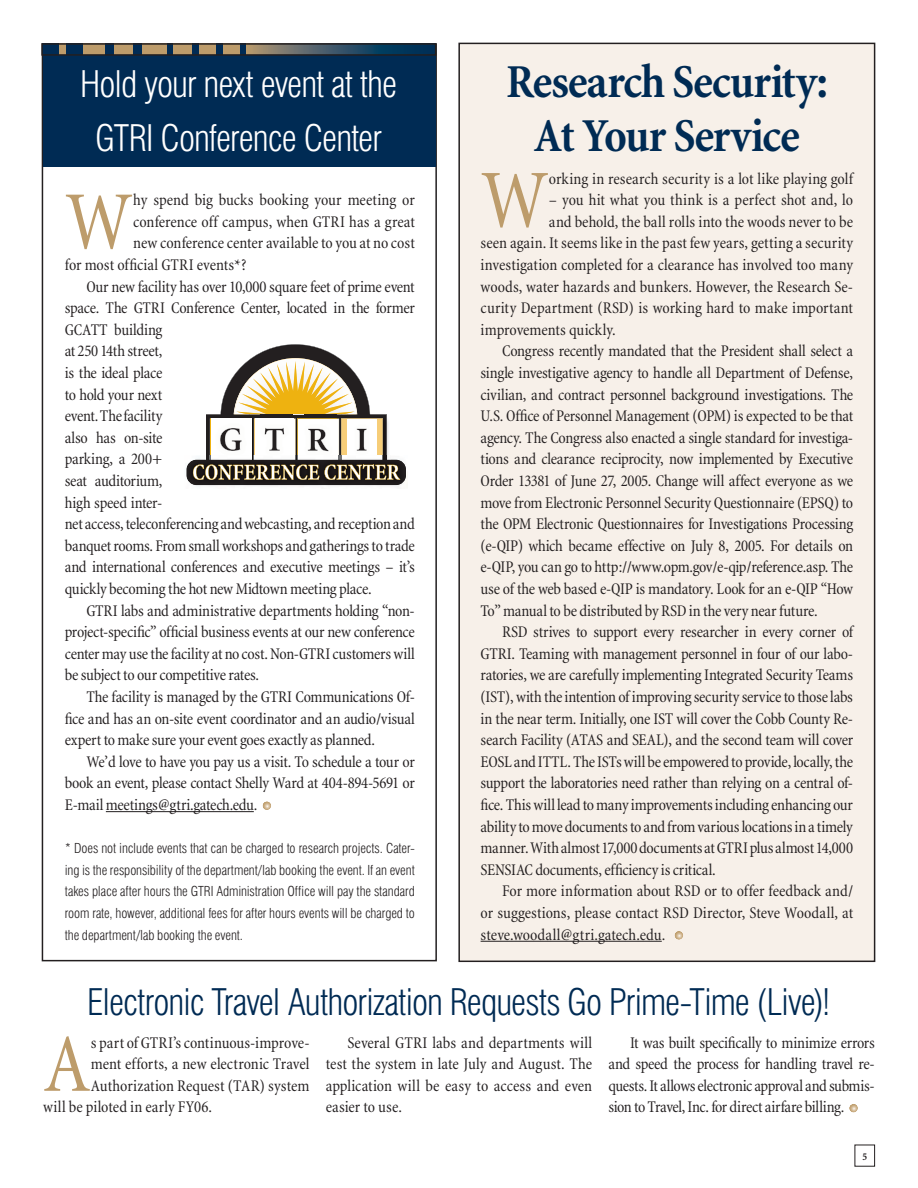
<style>
.page{position:relative;width:918px;height:1188px;background:#fff}
.page>*{position:absolute;margin:0;border:0;box-sizing:border-box;transform-origin:0 0}
.t1{font:condensed 84.15px "Minion";color:#bd9c6b}
.t2{font:700 condensed 48px/54px "Minion";letter-spacing:-.025em;color:#002b54;text-align:center}
.t3{font:300 condensed 36px "Swiss 721 BT";letter-spacing:-.03em;color:#002b54}
.t4{font:300 condensed 36px/54px "Swiss 721 BT";letter-spacing:-.025em;color:#fff;text-align:center}
.t5{font:condensed 16.5px/21.6px "Minion";letter-spacing:-.015em;color:#231f20;text-align:justify}
.t6{font:condensed 16.5px "Minion";letter-spacing:.005em;color:#231f20}
.t7{font:300 condensed 13.5px/21.6px "Swiss 721 BT";letter-spacing:-.005em;color:#231f20;text-align:justify}
.t8{font:700 condensed 10.5px "Minion";color:#231f20}
</style>
<div class="page">
<div style="left:459px;top:43px;width:416px;height:918px;background:#f7f0e9"></div>
<div style="left:458px;top:43px;width:417px;height:919px;border:2px solid #231f20"></div>
<div style="left:43px;top:43px;width:393px;height:124px;background:#002b54"></div>
<hr style="left:106px;top:811px;width:148px;height:1px;background:#231f20">
<svg style="left:263px;top:801px;width:8px;height:9px"></svg>
<img style="left:187px;top:460px;width:219px;height:25px">
<svg style="left:193px;top:344px;width:207px;height:136px"></svg>
<hr style="left:481px;top:941px;width:181px;height:1px;background:#231f20">
<svg style="left:675px;top:931px;width:8px;height:9px"></svg>
<svg style="left:246px;top:46px;width:158px;height:7px"></svg>
<div style="left:42px;top:44px;width:203px;height:11px;background:#bd9c6b"></div>
<div style="left:42px;top:44px;width:17px;height:11px;background:#002b54"></div>
<div style="left:66px;top:44px;width:17px;height:11px;background:#002b54"></div>
<div style="left:105px;top:44px;width:9px;height:11px;background:#002b54"></div>
<div style="left:133px;top:44px;width:9px;height:11px;background:#002b54"></div>
<div style="left:167px;top:44px;width:6px;height:11px;background:#002b54"></div>
<div style="left:192px;top:44px;width:7px;height:11px;background:#002b54"></div>
<div style="left:217px;top:44px;width:6px;height:11px;background:#002b54"></div>
<div style="left:240px;top:44px;width:5px;height:11px;background:#002b54"></div>
<div style="left:41px;top:43px;width:395px;height:13px;border:2px solid #231f20"></div>
<svg style="left:849px;top:1104px;width:9px;height:8px"></svg>
<h3 class="t4" style="left:80px;top:57px;width:318px">Hold your next event at the<br>GTRI Conference Center</h3>
<h1 class="t1" style="left:65px;top:178px;width:70px">W</h1>
<p class="t5" style="left:133px;top:190px;width:283px">hy spend big bucks booking your meeting or</p>
<p class="t5" style="left:133px;top:211px;width:283px">conference off campus, when GTRI has a great</p>
<p class="t5" style="left:133px;top:233px;width:283px">new conference center available to you at no cost</p>
<p class="t5" style="left:65px;top:254px;width:183px">for most official GTRI events*?</p>
<p class="t5" style="left:86px;top:276px;width:330px">Our new facility has over 10,000 square feet of prime event</p>
<p class="t5" style="left:65px;top:298px;width:352px">space. The GTRI Conference Center, located in the former</p>
<p class="t5" style="left:65px;top:319px;width:99px">GCATT building</p>
<p class="t5" style="left:65px;top:341px;width:99px">at 250 14th street,</p>
<p class="t5" style="left:65px;top:362px;width:99px">is the ideal place</p>
<p class="t5" style="left:65px;top:384px;width:99px">to hold your next</p>
<p class="t5" style="left:65px;top:406px;width:99px">event. The facility</p>
<p class="t5" style="left:65px;top:427px;width:99px">also has on-site</p>
<p class="t5" style="left:65px;top:449px;width:99px">parking, a 200+</p>
<p class="t5" style="left:65px;top:470px;width:99px">seat auditorium,</p>
<p class="t5" style="left:65px;top:492px;width:99px">high speed inter-</p>
<p class="t5" style="left:65px;top:514px;width:352px">net access, teleconferencing and webcasting, and reception and</p>
<p class="t5" style="left:65px;top:535px;width:352px">banquet rooms. From small workshops and gatherings to trade</p>
<p class="t5" style="left:65px;top:557px;width:352px">and international conferences and executive meetings – it’s</p>
<p class="t5" style="left:65px;top:578px;width:308px">quickly becoming the hot new Midtown meeting place.</p>
<p class="t5" style="left:86px;top:600px;width:330px">GTRI labs and administrative departments holding “non-</p>
<p class="t5" style="left:65px;top:622px;width:352px">project-specific” official business events at our new conference</p>
<p class="t5" style="left:65px;top:643px;width:352px">center may use the facility at no cost. Non-GTRI customers will</p>
<p class="t5" style="left:65px;top:665px;width:196px">be subject to our competitive rates.</p>
<p class="t5" style="left:86px;top:686px;width:330px">The facility is managed by the GTRI Communications Of-</p>
<p class="t5" style="left:65px;top:708px;width:352px">fice and has an on-site event coordinator and an audio/visual</p>
<p class="t5" style="left:65px;top:730px;width:312px">expert to make sure your event goes exactly as planned.</p>
<p class="t5" style="left:86px;top:751px;width:330px">We’d love to have you pay us a visit. To schedule a tour or</p>
<p class="t5" style="left:65px;top:773px;width:352px">book an event, please contact Shelly Ward at 404-894-5691 or</p>
<p class="t5" style="left:65px;top:794px;width:194px">E-mail meetings@gtri.gatech.edu.</p>
<p class="t7" style="left:65px;top:837px;width:352px">* Does not include events that can be charged to research projects. Cater&shy;ing is the responsibility of the department/lab booking the event. If an event takes place after hours the GTRI Administration Office will pay the standard room rate, however, additional fees for after hours events will be charged to the department/lab booking the event.</p>
<h2 class="t2" style="left:506px;top:56px;width:323px">Research Security:<br>At Your Service</h2>
<h1 class="t1" style="left:481px;top:157px;width:70px">W</h1>
<p class="t6" style="left:549px;top:170px;width:306px">orking in research security is a lot like playing golf</p>
<p class="t5" style="left:549px;top:190px;width:306px">– you hit what you think is a perfect shot and, lo</p>
<p class="t5" style="left:549px;top:211px;width:306px">and behold, the ball rolls into the woods never to be</p>
<p class="t6" style="left:481px;top:235px;width:374px">seen again. It seems like in the past few years, getting a security</p>
<p class="t5" style="left:481px;top:254px;width:374px">investigation completed for a clearance has involved too many</p>
<p class="t5" style="left:481px;top:276px;width:374px">woods, water hazards and bunkers. However, the Research Se-</p>
<p class="t6" style="left:481px;top:299px;width:374px">curity Department (RSD) is working hard to make important</p>
<p class="t5" style="left:481px;top:319px;width:137px">improvements quickly.</p>
<p class="t5" style="left:502px;top:341px;width:353px">Congress recently mandated that the President shall select a</p>
<p class="t5" style="left:481px;top:362px;width:374px">single investigative agency to handle all Department of Defense,</p>
<p class="t5" style="left:481px;top:384px;width:374px">civilian, and contract personnel background investigations. The</p>
<p class="t5" style="left:481px;top:406px;width:374px">U.S. Office of Personnel Management (OPM) is expected to be that</p>
<p class="t5" style="left:481px;top:427px;width:374px">agency. The Congress also enacted a single standard for investiga-</p>
<p class="t5" style="left:481px;top:449px;width:374px">tions and clearance reciprocity, now implemented by Executive</p>
<p class="t5" style="left:481px;top:470px;width:374px">Order 13381 of June 27, 2005. Change will affect everyone as we</p>
<p class="t5" style="left:481px;top:492px;width:374px">move from Electronic Personnel Security Questionnaire (EPSQ) to</p>
<p class="t5" style="left:481px;top:514px;width:374px">the OPM Electronic Questionnaires for Investigations Processing</p>
<p class="t5" style="left:481px;top:535px;width:374px">(e-QIP) which became effective on July 8, 2005. For details on</p>
<p class="t5" style="left:481px;top:557px;width:374px">e-QIP, you can go to http://www.opm.gov/e-qip/reference.asp. The</p>
<p class="t5" style="left:481px;top:578px;width:374px">use of the web based e-QIP is mandatory. Look for an e-QIP “How</p>
<p class="t5" style="left:481px;top:600px;width:339px">To” manual to be distributed by RSD in the very near future.</p>
<p class="t5" style="left:502px;top:622px;width:352px">RSD strives to support every researcher in every corner of</p>
<p class="t5" style="left:481px;top:643px;width:374px">GTRI. Teaming with management personnel in four of our labo-</p>
<p class="t5" style="left:481px;top:665px;width:374px">ratories, we are carefully implementing Integrated Security Teams</p>
<p class="t5" style="left:481px;top:686px;width:374px">(IST), with the intention of improving security service to those labs</p>
<p class="t5" style="left:481px;top:708px;width:374px">in the near term. Initially, one IST will cover the Cobb County Re-</p>
<p class="t5" style="left:481px;top:730px;width:374px">search Facility (ATAS and SEAL), and the second team will cover</p>
<p class="t5" style="left:481px;top:751px;width:374px">EOSL and ITTL. The ISTs will be empowered to provide, locally, the</p>
<p class="t5" style="left:481px;top:773px;width:374px">support the laboratories need rather than relying on a central of-</p>
<p class="t5" style="left:481px;top:794px;width:374px">fice. This will lead to many improvements including enhancing our</p>
<p class="t5" style="left:481px;top:816px;width:374px">ability to move documents to and from various locations in a timely</p>
<p class="t5" style="left:481px;top:838px;width:374px">manner. With almost 17,000 documents at GTRI plus almost 14,000</p>
<p class="t5" style="left:481px;top:859px;width:237px">SENSIAC documents, efficiency is critical.</p>
<p class="t5" style="left:502px;top:881px;width:352px">For more information about RSD or to offer feedback and/</p>
<p class="t6" style="left:481px;top:904px;width:374px">or suggestions, please contact RSD Director, Steve Woodall, at</p>
<p class="t6" style="left:481px;top:926px;width:186px">steve.woodall@gtri.gatech.edu.</p>
<h3 class="t3" style="left:87px;top:981px;width:745px">Electronic Travel Authorization Requests Go Prime-Time (Live)!</h3>
<h1 class="t1" style="left:43px;top:1021px;width:49px">A</h1>
<p class="t5" style="left:91px;top:1032px;width:220px">s part of GTRI’s continuous-improve-</p>
<p class="t5" style="left:91px;top:1054px;width:220px">ment efforts, a new electronic Travel</p>
<p class="t5" style="left:91px;top:1075px;width:220px">Authorization Request (TAR) system</p>
<p class="t6" style="left:43px;top:1099px;width:170px">will be piloted in early FY06.</p>
<p class="t5" style="left:326px;top:1032px;width:268px;text-indent:22px">Several GTRI labs and departments will test the system in late July and August. The application will be easy to access and even easier to use.</p>
<p class="t5" style="left:608px;top:1032px;width:268px;text-indent:22px">It was built specifically to minimize errors and speed the process for handling travel re&shy;quests. It allows electronic approval and submis&shy;sion to Travel, Inc. for direct airfare billing.</p>
<p class="t8" style="left:862px;top:1150px;width:6px">5</p>
</div>
